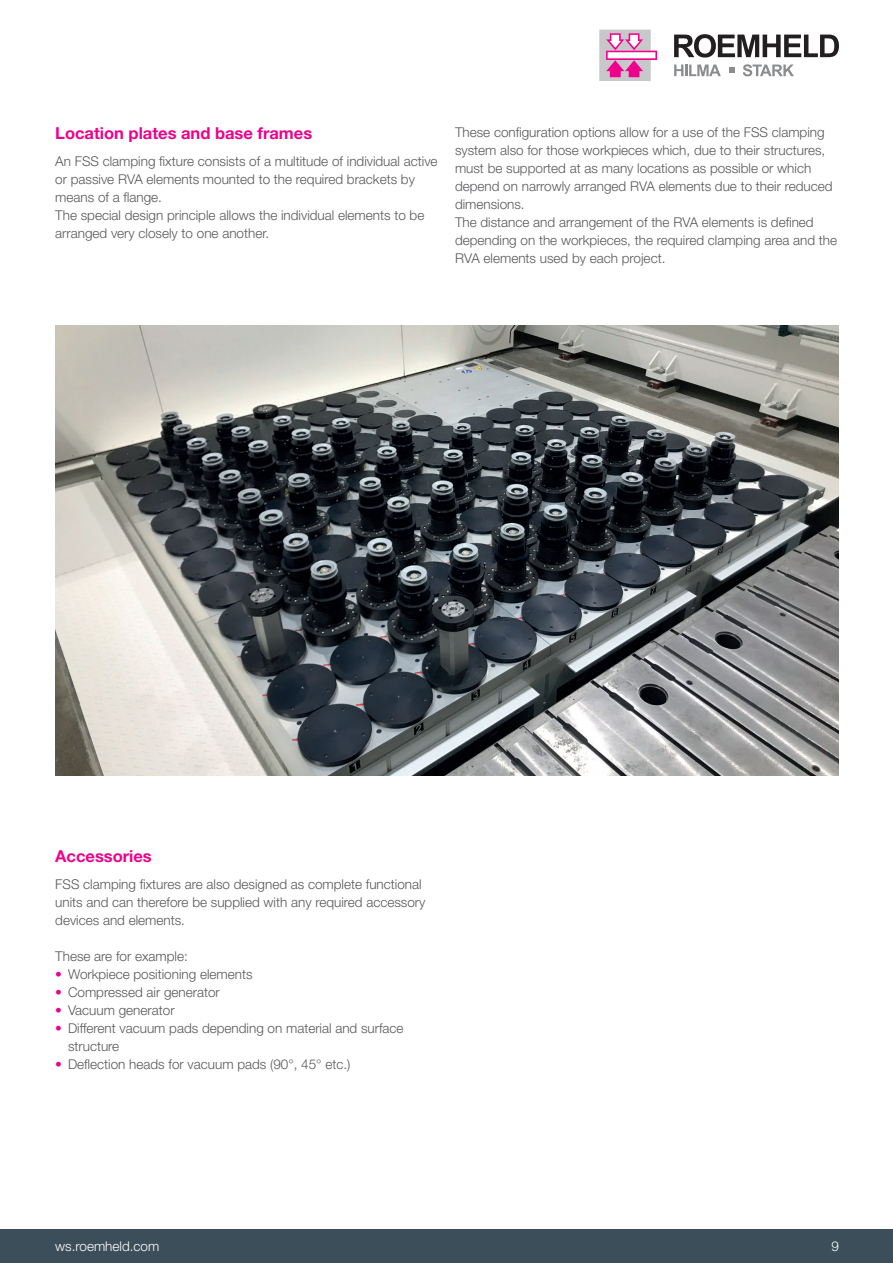
<style>
.page{position:relative;width:893px;height:1263px;background:#fff}
.page>*{position:absolute;margin:0;border:0;box-sizing:border-box;transform-origin:0 0}
.t1{font:700 16.5px "Helvetica Neue LT Pro";color:#ed028c}
.t2{font:300 13.5px/18px "Helvetica Neue LT Pro";color:#57585a}
.t3{font:300 13.5px "Helvetica Neue LT Pro";color:#fff}
.t4{font:300 13.5px "Helvetica Neue LT Pro";color:#fff}
.s1{color:#ed028c}
</style>
<div class="page">
<img style="left:55px;top:325px;width:784px;height:450px">
<div style="left:0;top:1229px;width:893px;height:34px;background:#3b4e5a"></div>
<svg style="left:674px;top:34px;width:165px;height:24px"></svg>
<svg style="left:674px;top:65px;width:47px;height:11px"></svg>
<svg style="left:743px;top:64px;width:51px;height:12px"></svg>
<svg style="left:729px;top:68px;width:5px;height:5px"></svg>
<svg style="left:599px;top:30px;width:58px;height:51px"></svg>
<p class="t1" style="left:55px;top:123px;width:258px">Location plates and base frames</p>
<p class="t2" style="left:55px;top:152px;width:384px">An FSS clamping fixture consists of a multitude of individual active or passive RVA elements mounted to the required brackets by means of a flange.<br>The special design principle allows the individual elements to be arranged very closely to one another.</p>
<p class="t2" style="left:455px;top:123px;width:384px">These configuration options allow for a use of the FSS clamping system also for those workpieces which, due to their structures, must be supported at as many locations as possible or which depend on narrowly arranged RVA elements due to their reduced dimensions.<br>The distance and arrangement of the RVA elements is defined depending on the workpieces, the required clamping area and the RVA elements used by each project.</p>
<p class="t1" style="left:55px;top:846px;width:98px">Accessories</p>
<p class="t2" style="left:55px;top:875px;width:372px">FSS clamping fixtures are also designed as complete functional units and can therefore be supplied with any required accessory devices and elements.</p>
<p class="t2" style="left:55px;top:947px;width:134px">These are for example:</p>
<p class="t2" style="left:55px;top:965px;width:199px"><span class="s1">•</span> Workpiece positioning elements</p>
<p class="t2" style="left:55px;top:983px;width:166px"><span class="s1">•</span> Compressed air generator</p>
<p class="t2" style="left:55px;top:1001px;width:121px"><span class="s1">•</span> Vacuum generator</p>
<p class="t2" style="left:68px;top:1019px;width:337px;text-indent:-13px"><span class="s1">•</span> Different vacuum pads depending on material and surface structure</p>
<p class="t2" style="left:55px;top:1055px;width:297px"><span class="s1">•</span> Deflection heads for vacuum pads (90°, 45° etc.)</p>
<p class="t3" style="left:55px;top:1238px;width:106px">ws.roemheld.com</p>
<p class="t4" style="left:831px;top:1237px;width:9px">9</p>
</div>
